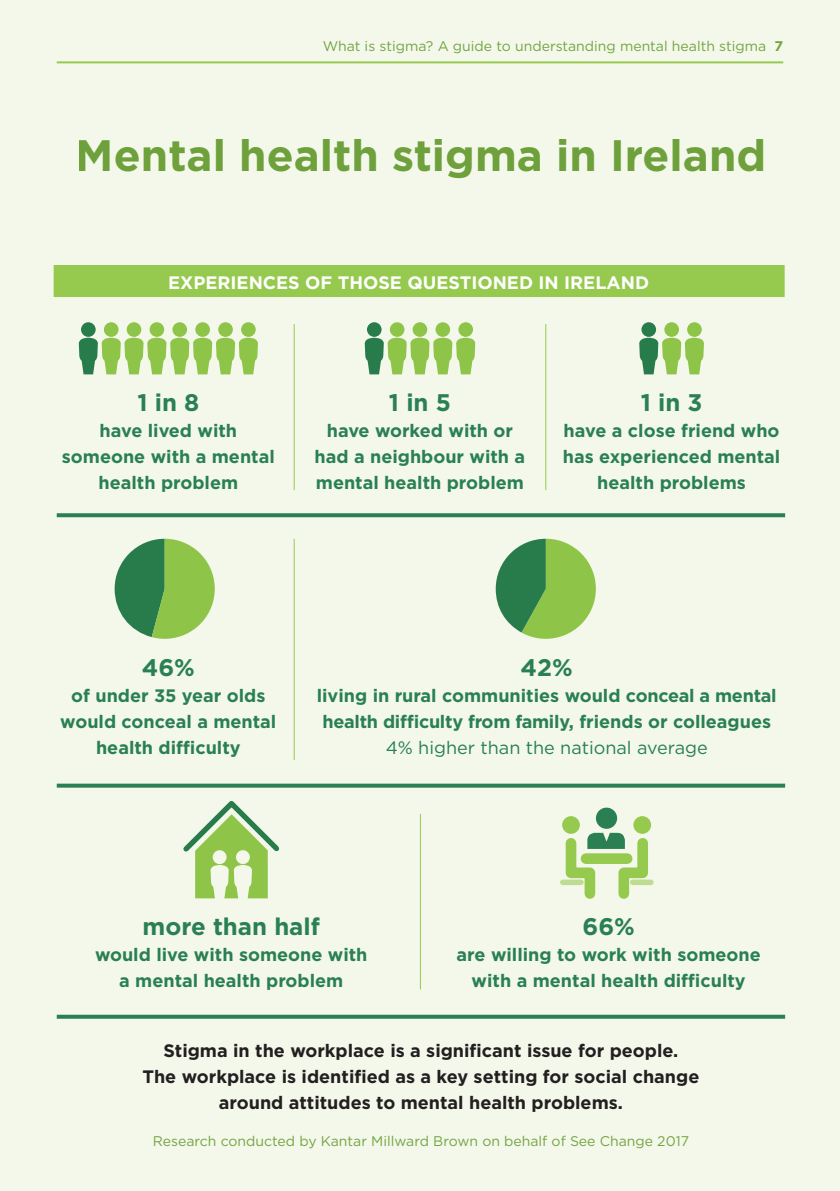
<style>
.page{position:relative;width:840px;height:1191px;background:#fff}
.page>*{position:absolute;margin:0;border:0;box-sizing:border-box;transform-origin:0 0}
.t1{font:700 44px "Gotham";color:#74a541}
.t2{font:700 24px "Gotham";color:#2a8052}
.t3{font:700 18px/26px "Gotham";color:#2a8052;text-align:center}
.t4{font:700 18px/26px "Gotham";color:#231f20;text-align:center}
.t5{font:700 18px "Gotham";color:#fff}
.t6{font:18px "Gotham";color:#2a8052}
.t7{font:14px "Gotham";color:#74a541}
.s1{font-weight:700}
</style>
<div class="page">
<div style="left:0;top:0;width:839px;height:1191px;background:#f3f8eb"></div>
<hr style="left:57px;top:61px;width:725px;height:2px;background:#96ca4e">
<div style="left:54px;top:265px;width:730px;height:32px;background:#96ca4e"></div>
<svg style="left:641px;top:322px;width:14px;height:15px"></svg>
<svg style="left:686px;top:322px;width:15px;height:15px"></svg>
<svg style="left:664px;top:322px;width:14px;height:15px"></svg>
<svg style="left:639px;top:337px;width:64px;height:37px"></svg>
<div style="left:367px;top:322px;width:14px;height:15px;background:#287c4b;border-radius:50%"></div>
<svg style="left:412px;top:322px;width:15px;height:15px"></svg>
<svg style="left:458px;top:322px;width:14px;height:15px"></svg>
<svg style="left:389px;top:322px;width:15px;height:15px"></svg>
<svg style="left:435px;top:322px;width:15px;height:15px"></svg>
<svg style="left:364px;top:337px;width:111px;height:37px"></svg>
<svg style="left:81px;top:322px;width:15px;height:15px"></svg>
<div style="left:127px;top:322px;width:14px;height:15px;background:#8ec447;border-radius:50%"></div>
<svg style="left:172px;top:322px;width:15px;height:15px"></svg>
<svg style="left:218px;top:322px;width:15px;height:15px"></svg>
<div style="left:104px;top:322px;width:14px;height:15px;background:#8ec447;border-radius:50%"></div>
<svg style="left:149px;top:322px;width:15px;height:15px"></svg>
<svg style="left:195px;top:322px;width:15px;height:15px"></svg>
<div style="left:241px;top:322px;width:14px;height:15px;background:#8ec447;border-radius:50%"></div>
<svg style="left:79px;top:337px;width:179px;height:37px"></svg>
<hr style="left:293px;top:324px;width:1px;height:166px;background:#96ca4e">
<hr style="left:545px;top:324px;width:1px;height:166px;background:#96ca4e">
<svg style="left:57px;top:513px;width:727px;height:4px;background:#36875b"></svg>
<svg style="left:57px;top:783px;width:727px;height:4px;background:#4a936a"></svg>
<svg style="left:57px;top:1014px;width:727px;height:4px;background:#4f966e"></svg>
<hr style="left:419px;top:814px;width:1px;height:175px;background:#96ca4e">
<svg style="left:183px;top:801px;width:97px;height:98px"></svg>
<hr style="left:293px;top:539px;width:1px;height:221px;background:#96ca4e">
<svg style="left:495px;top:539px;width:101px;height:100px"></svg>
<svg style="left:115px;top:539px;width:100px;height:100px"></svg>
<div style="left:562px;top:816px;width:17px;height:18px;background:#96ca4e;border-radius:50%"></div>
<div style="left:633px;top:816px;width:17px;height:18px;background:#96ca4e;border-radius:50%"></div>
<svg style="left:560px;top:824px;width:93px;height:75px"></svg>
<div style="left:595px;top:807px;width:21px;height:22px;background:#2a8052;border-radius:50%"></div>
<div style="left:562px;top:879px;width:18px;height:6px;background:#bfdc93"></div>
<div style="left:632px;top:879px;width:18px;height:6px;background:#bfdc93"></div>
<p class="t7" style="left:322px;top:37px;width:461px">What is stigma? A guide to understanding mental health stigma <span class="s1">7</span></p>
<h1 class="t1" style="left:76px;top:127px;width:691px">Mental health stigma in Ireland</h1>
<p class="t5" style="left:168px;top:270px;width:482px">experiences of those questioned in ireland</p>
<h2 class="t2" style="left:137px;top:387px;width:63px">1 in 8</h2>
<p class="t3" style="left:62px;top:417px;width:214px">have lived with someone with a mental health problem</p>
<h2 class="t2" style="left:389px;top:387px;width:63px">1 in 5</h2>
<p class="t3" style="left:314px;top:417px;width:212px">have worked with or had a neighbour with a mental health problem</p>
<h2 class="t2" style="left:640px;top:387px;width:63px">1 in 3</h2>
<p class="t3" style="left:562px;top:417px;width:219px">have a close friend who has experienced mental health problems</p>
<h2 class="t2" style="left:142px;top:652px;width:55px">46%</h2>
<p class="t3" style="left:60px;top:683px;width:217px">of under 35 year olds would conceal a mental health difficulty</p>
<h2 class="t2" style="left:520px;top:652px;width:54px">42%</h2>
<p class="t3" style="left:316px;top:683px;width:461px">living in rural communities would conceal a mental health difficulty from family, friends or colleagues</p>
<p class="t6" style="left:385px;top:736px;width:323px">4% higher than the national average</p>
<h2 class="t2" style="left:142px;top:910px;width:179px">more than half</h2>
<p class="t3" style="left:95px;top:941px;width:274px">would live with someone with a mental health problem</p>
<h2 class="t2" style="left:582px;top:910px;width:54px">66%</h2>
<p class="t3" style="left:456px;top:941px;width:305px">are willing to work with someone with a mental health difficulty</p>
<p class="t4" style="left:142px;top:1037px;width:558px">Stigma in the workplace is a significant issue for people.<br>The workplace is identified as a key setting for social change around attitudes to mental health problems.</p>
<p class="t7" style="left:153px;top:1132px;width:537px">Research conducted by Kantar Millward Brown on behalf of See Change 2017</p>
</div>
